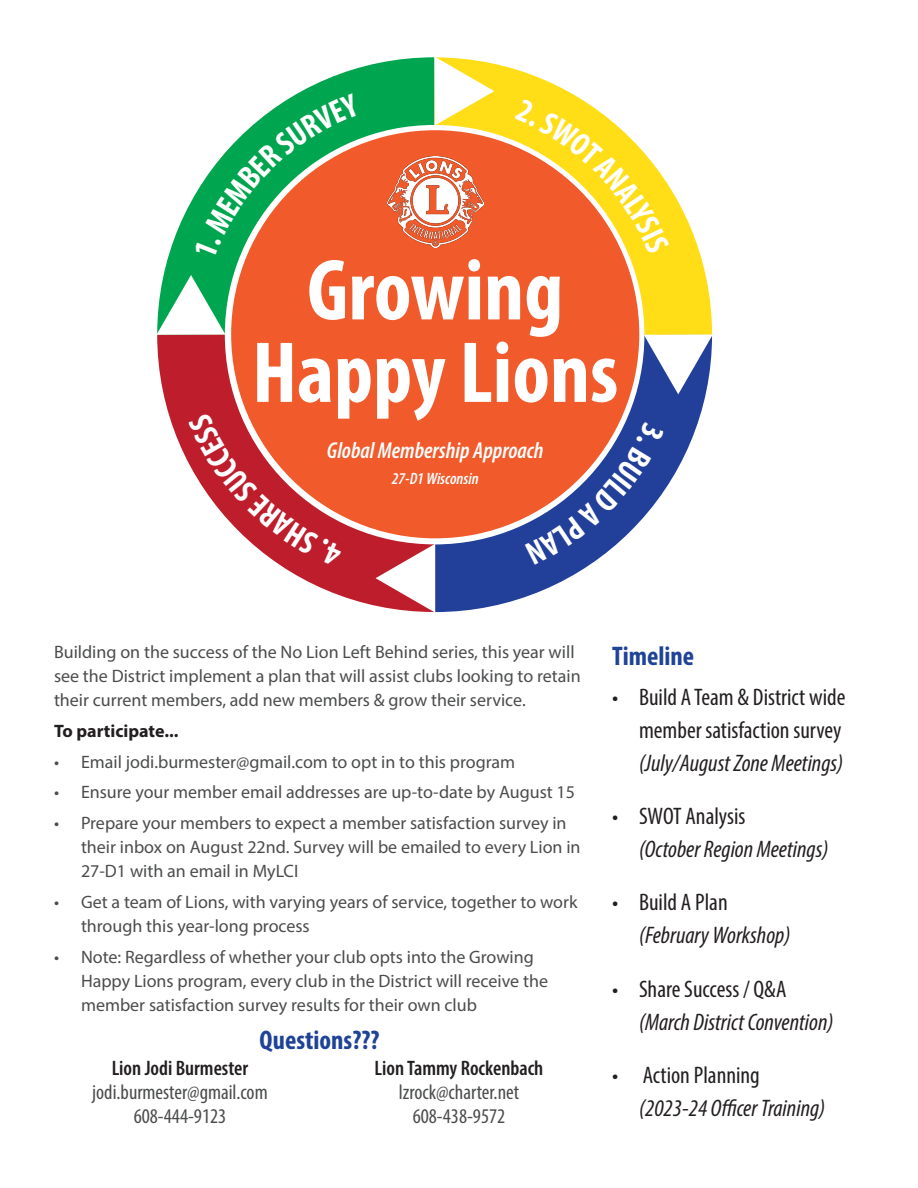
<style>
.page{position:relative;width:918px;height:1188px;background:#fff}
.page>*{position:absolute;margin:0;border:0;box-sizing:border-box;transform-origin:0 0}
.t1{font:700 condensed 87.45px/82.5px "Myriad Pro";color:#fff;text-align:center}
.t2{font:700 condensed 27px "Myriad Pro";color:#1e4397}
.t3{font:italic condensed 24px "Myriad Pro";color:#231f20}
.t4{font:condensed 24px/33px "Myriad Pro";color:#231f20;text-align:right}
.t5{font:italic 600 condensed 23.1px "Myriad Pro";color:#fff}
.t6{font:condensed 21px/24px "Myriad Pro";color:#4b4c4d;text-align:center}
.t7{font:600 condensed 21px "Myriad Pro";color:#231f20}
.t8{font:18px/24px "Myriad Pro";color:#4b4c4d}
.t9{font:700 18px "Myriad Pro";color:#231f20}
.t10{font:italic 600 condensed 16.5px "Myriad Pro";color:#fff}
</style>
<div class="page">
<svg style="left:165px;top:65px;width:202px;height:202px"></svg>
<svg style="left:157px;top:267px;width:210px;height:337px"></svg>
<svg style="left:367px;top:402px;width:337px;height:211px"></svg>
<svg style="left:367px;top:57px;width:346px;height:345px"></svg>
<svg style="left:376px;top:544px;width:59px;height:69px"></svg>
<svg style="left:435px;top:57px;width:59px;height:69px"></svg>
<svg style="left:644px;top:335px;width:69px;height:59px"></svg>
<svg style="left:157px;top:275px;width:68px;height:60px"></svg>
<div style="left:230px;top:129px;width:410px;height:410px;background:#f15a2a;border-radius:50%"></div>
<img style="left:387px;top:156px;width:96px;height:91px">
<svg style="left:194px;top:93px;width:166px;height:166px"></svg>
<svg style="left:188px;top:413px;width:155px;height:153px"></svg>
<svg style="left:515px;top:99px;width:155px;height:155px"></svg>
<svg style="left:525px;top:422px;width:139px;height:143px"></svg>
<h1 class="t1" style="left:252px;top:247px;width:368px">Growing<br>Happy Lions</h1>
<p class="t5" style="left:327px;top:436px;width:218px">Global Membership Approach</p>
<p class="t10" style="left:392px;top:468px;width:88px">27-D1 Wisconsin</p>
<p class="t8" style="left:54px;top:640px;width:528px">Building on the success of the No Lion Left Behind series, this year will see the District implement a plan that will assist clubs looking to retain their current members, add new members &amp; grow their service.</p>
<p class="t9" style="left:54px;top:719px;width:126px">To participate...</p>
<p class="t8" style="left:54px;top:749px;width:463px">• Email jodi.burmester@gmail.com to opt in to this program</p>
<p class="t8" style="left:54px;top:780px;width:523px">• Ensure your member email addresses are up-to-date by August 15</p>
<p class="t8" style="left:81px;top:811px;width:501px;text-indent:-27px">• Prepare your members to expect a member satisfaction survey in their inbox on August 22nd. Survey will be emailed to every Lion in<br>27-D1 with an email in MyLCI</p>
<p class="t8" style="left:81px;top:890px;width:498px;text-indent:-27px">• Get a team of Lions, with varying years of service, together to work through this year-long process</p>
<p class="t8" style="left:81px;top:944px;width:469px;text-indent:-27px">• Note: Regardless of whether your club opts into the Growing<br>Happy Lions program, every club in the District will receive the member satisfaction survey results for their own club</p>
<h2 class="t2" style="left:260px;top:1024px;width:121px">Questions???</h2>
<p class="t7" style="left:112px;top:1055px;width:138px">Lion Jodi Burmester</p>
<p class="t6" style="left:92px;top:1080px;width:177px">jodi.burmester@gmail.com<br>608-444-9123</p>
<p class="t7" style="left:375px;top:1055px;width:170px">Lion Tammy Rockenbach</p>
<p class="t6" style="left:399px;top:1080px;width:122px">lzrock@charter.net<br>608-438-9572</p>
<h2 class="t2" style="left:612px;top:639px;width:84px">Timeline</h2>
<h3 class="t4" style="left:612px;top:680px;width:235px">• Build A Team &amp; District wide member satisfaction survey</h3>
<h3 class="t3" style="left:639px;top:748px;width:206px">(July/August Zone Meetings)</h3>
<h3 class="t4" style="left:612px;top:799px;width:135px">• SWOT Analysis</h3>
<h3 class="t3" style="left:639px;top:835px;width:191px">(October Region Meetings)</h3>
<h3 class="t4" style="left:612px;top:886px;width:117px">• Build A Plan</h3>
<h3 class="t3" style="left:639px;top:921px;width:153px">(February Workshop)</h3>
<h3 class="t4" style="left:612px;top:972px;width:176px">• Share Success / Q&amp;A</h3>
<h3 class="t3" style="left:639px;top:1007px;width:196px">(March District Convention)</h3>
<h3 class="t4" style="left:612px;top:1058px;width:149px">• Action Planning</h3>
<h3 class="t3" style="left:639px;top:1093px;width:188px">(2023-24 Officer Training)</h3>
</div>
